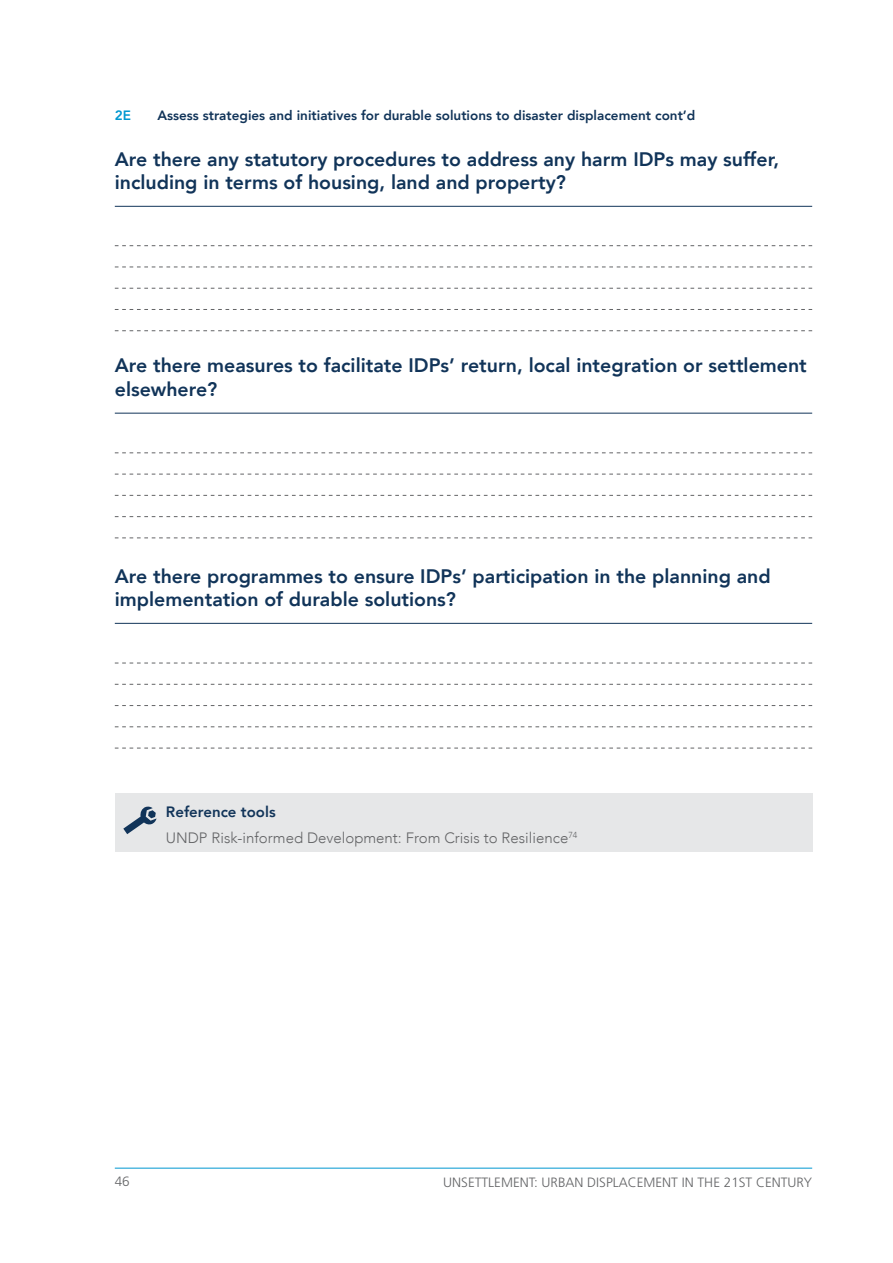
<style>
.page{position:relative;width:893px;height:1263px;background:#fff}
.page>*{position:absolute;margin:0;border:0;box-sizing:border-box;transform-origin:0 0}
.t1{font:800 19.5px/23.4px "Avenir";color:#113459}
.t2{font:300 15px/26.5px "Avenir";color:#636466}
.t3{font:800 13.5px "Avenir";color:#113459}
.t4{font:300 13.5px "Frutiger LT Std";color:#636466}
.t5{font:800 13.5px "Avenir";color:#0098d1}
.s1{font-weight:800;color:#113459}
</style>
<div class="page">
<hr style="left:115px;top:206px;width:697px;height:1px;background:#113459">
<svg style="left:115px;top:245px;width:697px;height:1px"></svg>
<svg style="left:115px;top:267px;width:697px;height:1px"></svg>
<svg style="left:115px;top:288px;width:697px;height:1px"></svg>
<svg style="left:115px;top:309px;width:697px;height:1px"></svg>
<svg style="left:115px;top:330px;width:697px;height:1px"></svg>
<div style="left:115px;top:793px;width:697px;height:59px;background:#e6e7e8"></div>
<hr style="left:115px;top:413px;width:697px;height:1px;background:#113459">
<hr style="left:115px;top:623px;width:697px;height:1px;background:#113459">
<svg style="left:115px;top:453px;width:697px;height:1px"></svg>
<svg style="left:115px;top:474px;width:697px;height:1px"></svg>
<svg style="left:115px;top:495px;width:697px;height:1px"></svg>
<svg style="left:115px;top:516px;width:697px;height:1px"></svg>
<svg style="left:115px;top:538px;width:697px;height:1px"></svg>
<svg style="left:115px;top:663px;width:697px;height:1px"></svg>
<svg style="left:115px;top:684px;width:697px;height:1px"></svg>
<svg style="left:115px;top:705px;width:697px;height:1px"></svg>
<svg style="left:115px;top:726px;width:697px;height:1px"></svg>
<svg style="left:115px;top:748px;width:697px;height:1px"></svg>
<svg style="left:123px;top:806px;width:34px;height:28px"></svg>
<hr style="left:115px;top:1168px;width:697px;height:1px;background:#0098d1">
<p class="t5" style="left:115px;top:105px;width:18px">2E</p>
<p class="t3" style="left:157px;top:105px;width:540px">Assess strategies and initiatives for durable solutions to disaster displacement cont’d</p>
<p class="t1" style="left:115px;top:147px;width:666px">Are there any statutory procedures to address any harm IDPs may suffer, including in terms of housing, land and property?</p>
<p class="t1" style="left:115px;top:354px;width:693px">Are there measures to facilitate IDPs’ return, local integration or settlement elsewhere?</p>
<p class="t1" style="left:115px;top:564px;width:657px">Are there programmes to ensure IDPs’ participation in the planning and implementation of durable solutions?</p>
<p class="t2" style="left:166px;top:798px;width:413px"><span class="s1">Reference tools<br></span>UNDP Risk-informed Development: From Crisis to Resilience<sup>74</sup></p>
<p class="t4" style="left:115px;top:1174px;width:17px">46</p>
<p class="t4" style="left:443px;top:1174px;width:370px">UNSETTLEMENT: URBAN DISPLACEMENT IN THE 21ST CENTURY</p>
</div>
